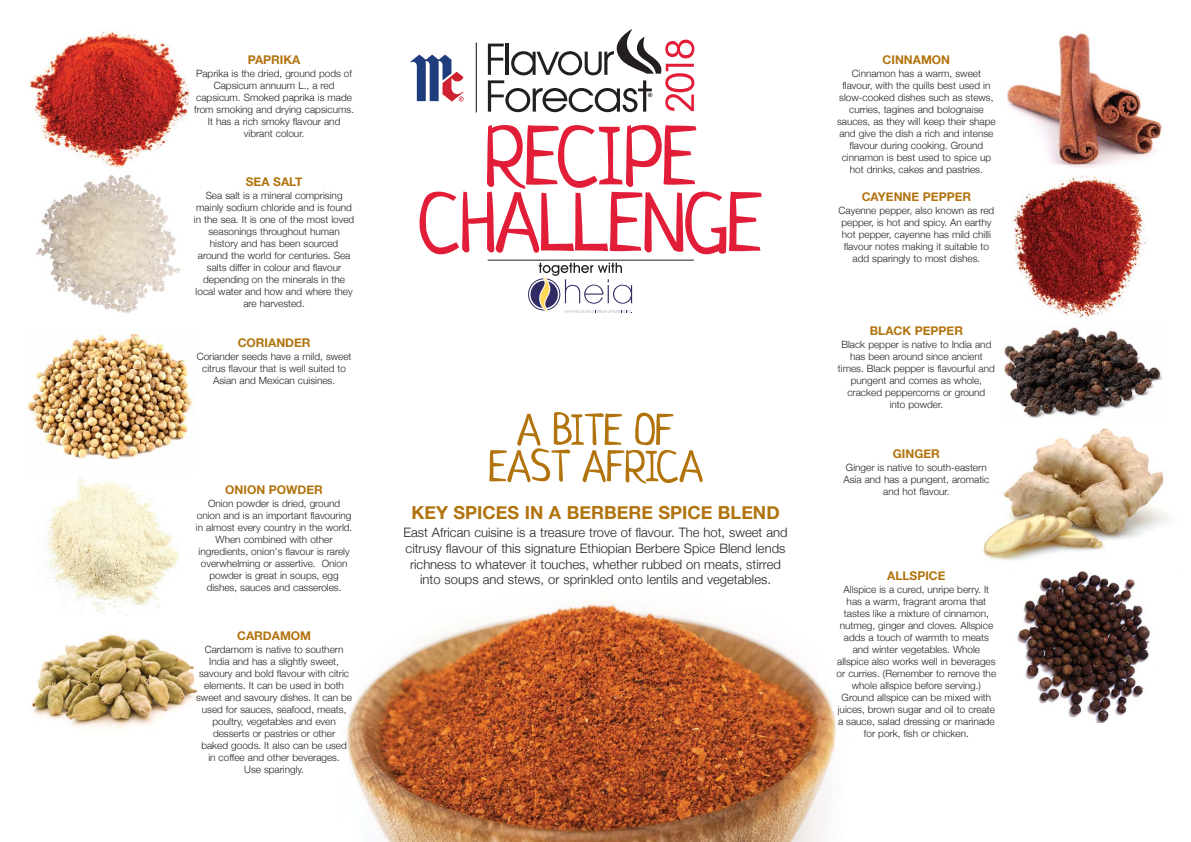
<style>
.page{position:relative;width:1191px;height:842px;background:#fff}
.page>*{position:absolute;margin:0;border:0;box-sizing:border-box;transform-origin:0 0}
.t1{font:700 18px "Helvetica Neue";color:#b2730d}
.t2{font:300 13px/15.6px "Helvetica Neue";color:#231f20;text-align:center}
.t3{font:700 12px "Helvetica Neue";color:#b2730d}
.t4{font:300 10px/12px "Helvetica Neue";color:#231f20;text-align:center}
</style>
<div class="page">
<img style="left:346px;top:601px;width:490px;height:241px">
<svg style="left:410px;top:29px;width:352px;height:284px"></svg>
<svg style="left:489px;top:412px;width:214px;height:72px"></svg>
<img style="left:29px;top:31px;width:161px;height:137px">
<img style="left:36px;top:174px;width:145px;height:139px">
<img style="left:27px;top:333px;width:167px;height:127px">
<img style="left:46px;top:477px;width:133px;height:138px">
<img style="left:31px;top:634px;width:167px;height:94px">
<img style="left:982px;top:424px;width:186px;height:137px">
<img style="left:1017px;top:571px;width:133px;height:151px">
<img style="left:1007px;top:33px;width:155px;height:143px">
<img style="left:1013px;top:176px;width:133px;height:146px">
<img style="left:1004px;top:327px;width:158px;height:91px">
<p class="t3" style="left:248px;top:52px;width:54px">PAPRIKA</p>
<p class="t4" style="left:194px;top:67px;width:161px">Paprika is the dried, ground pods of<br>Capsicum annuum L., a red capsicum. Smoked paprika is made from smoking and drying capsicums.<br>It has a rich smoky flavour and vibrant colour.</p>
<p class="t3" style="left:246px;top:175px;width:58px">SEA SALT</p>
<p class="t4" style="left:194px;top:190px;width:162px">Sea salt is a mineral comprising mainly sodium chloride and is found in the sea. It is one of the most loved seasonings throughout human history and has been sourced around the world for centuries. Sea salts differ in colour and flavour depending on the minerals in the local water and how and where they are harvested.</p>
<p class="t3" style="left:238px;top:335px;width:74px">CORIANDER</p>
<p class="t4" style="left:197px;top:350px;width:156px">Coriander seeds have a mild, sweet citrus flavour that is well suited to<br>Asian and Mexican cuisines.</p>
<p class="t3" style="left:225px;top:482px;width:99px">ONION POWDER</p>
<p class="t4" style="left:196px;top:497px;width:158px">Onion powder is dried, ground onion and is an important flavouring in almost every country in the world.<br>When combined with other ingredients, onion's flavour is rarely overwhelming or assertive. Onion powder is great in soups, egg dishes, sauces and casseroles.</p>
<p class="t3" style="left:237px;top:628px;width:75px">CARDAMOM</p>
<p class="t4" style="left:196px;top:643px;width:157px">Cardamom is native to southern<br>India and has a slightly sweet, savoury and bold flavour with citric elements. It can be used in both sweet and savoury dishes. It can be used for sauces, seafood, meats, poultry, vegetables and even desserts or pastries or other<br>baked goods. It also can be used<br>in coffee and other beverages.<br>Use sparingly.</p>
<h1 class="t1" style="left:411px;top:502px;width:370px">KEY SPICES IN A BERBERE SPICE BLEND</h1>
<p class="t2" style="left:403px;top:525px;width:386px">East African cuisine is a treasure trove of flavour. The hot, sweet and citrusy flavour of this signature Ethiopian Berbere Spice Blend lends richness to whatever it touches, whether rubbed on meats, stirred into soups and stews, or sprinkled onto lentils and vegetables.</p>
<p class="t3" style="left:883px;top:52px;width:69px">CINNAMON</p>
<p class="t4" style="left:837px;top:67px;width:160px">Cinnamon has a warm, sweet flavour, with the quills best used in slow-cooked dishes such as stews, curries, tagines and bolognaise sauces, as they will keep their shape and give the dish a rich and intense flavour during cooking. Ground cinnamon is best used to spice up hot drinks, cakes and pastries.</p>
<p class="t3" style="left:862px;top:189px;width:111px">CAYENNE PEPPER</p>
<p class="t4" style="left:838px;top:204px;width:157px">Cayenne pepper, also known as red pepper, is hot and spicy. An earthy hot pepper, cayenne has mild chilli flavour notes making it suitable to add sparingly to most dishes.</p>
<p class="t3" style="left:870px;top:323px;width:95px">BLACK PEPPER</p>
<p class="t4" style="left:838px;top:338px;width:158px">Black pepper is native to India and has been around since ancient times. Black pepper is flavourful and pungent and comes as whole, cracked peppercorns or ground<br>into powder.</p>
<p class="t3" style="left:893px;top:446px;width:49px">GINGER</p>
<p class="t4" style="left:844px;top:461px;width:147px">Ginger is native to south-eastern<br>Asia and has a pungent, aromatic and hot flavour.</p>
<p class="t3" style="left:887px;top:568px;width:60px">ALLSPICE</p>
<p class="t4" style="left:837px;top:583px;width:161px">Allspice is a cured, unripe berry. It has a warm, fragrant aroma that tastes like a mixture of cinnamon, nutmeg, ginger and cloves. Allspice adds a touch of warmth to meats and winter vegetables. Whole allspice also works well in beverages or curries. (Remember to remove the whole allspice before serving.)<br>Ground allspice can be mixed with juices, brown sugar and oil to create a sauce, salad dressing or marinade for pork, fish or chicken.</p>
</div>
